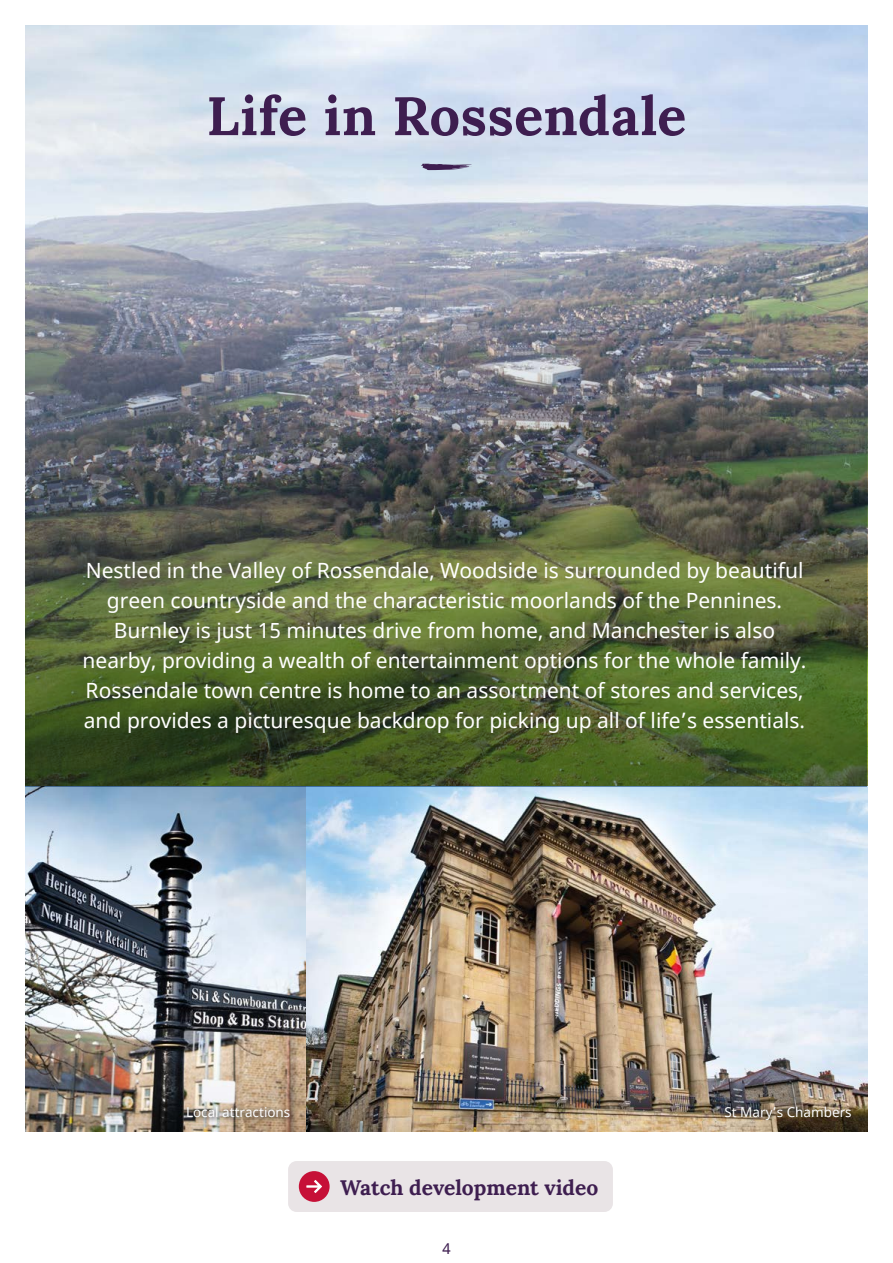
<style>
.page{position:relative;width:893px;height:1263px;background:#fff}
.page>*{position:absolute;margin:0;border:0;box-sizing:border-box;transform-origin:0 0}
.t1{font:54px "Lora";letter-spacing:.01em;color:#3e1e50}
.t2{font:21px/30px "Noto Sans";color:#fff;text-align:center}
.t3{font:21px "Lora";color:#3e1e50}
.t4{font:15px "Noto Sans";color:#3e1e50}
.t5{font:13.5px "Noto Sans";color:#fff}
</style>
<div class="page">
<img style="left:26px;top:787px;width:280px;height:344px">
<div style="left:288px;top:1161px;width:325px;height:51px;background:#e9e4e6;border-radius:9px"></div>
<div style="left:299px;top:1171px;width:31px;height:31px;background:#c61037;border-radius:50%"></div>
<svg style="left:306px;top:1180px;width:16px;height:13px"></svg>
<svg style="left:421px;top:164px;width:51px;height:6px"></svg>
<img style="left:306px;top:787px;width:561px;height:344px">
<div style="left:721px;top:1103px;width:134px;height:21px;background:#000;opacity:.41"></div>
<div style="left:182px;top:1102px;width:113px;height:21px;background:#000;opacity:.86"></div>
<img style="left:26px;top:225px;width:841px;height:562px">
<h1 class="t1" style="left:207px;top:75px;width:481px">Life in Rossendale</h1>
<p class="t2" style="left:83px;top:556px;width:725px">Nestled in the Valley of Rossendale, Woodside is surrounded by beautiful green countryside and the characteristic moorlands of the Pennines.<br>Burnley is just 15 minutes drive from home, and Manchester is also nearby, providing a wealth of entertainment options for the whole family.<br>Rossendale town centre is home to an assortment of stores and services, and provides a picturesque backdrop for picking up all of life’s essentials.</p>
<p class="t5" style="left:186px;top:1103px;width:106px">Local attractions</p>
<p class="t5" style="left:724px;top:1103px;width:129px">St Mary’s Chambers</p>
<p class="t3" style="left:340px;top:1171px;width:260px">Watch development video</p>
<p class="t4" style="left:442px;top:1238px;width:10px">4</p>
</div>
